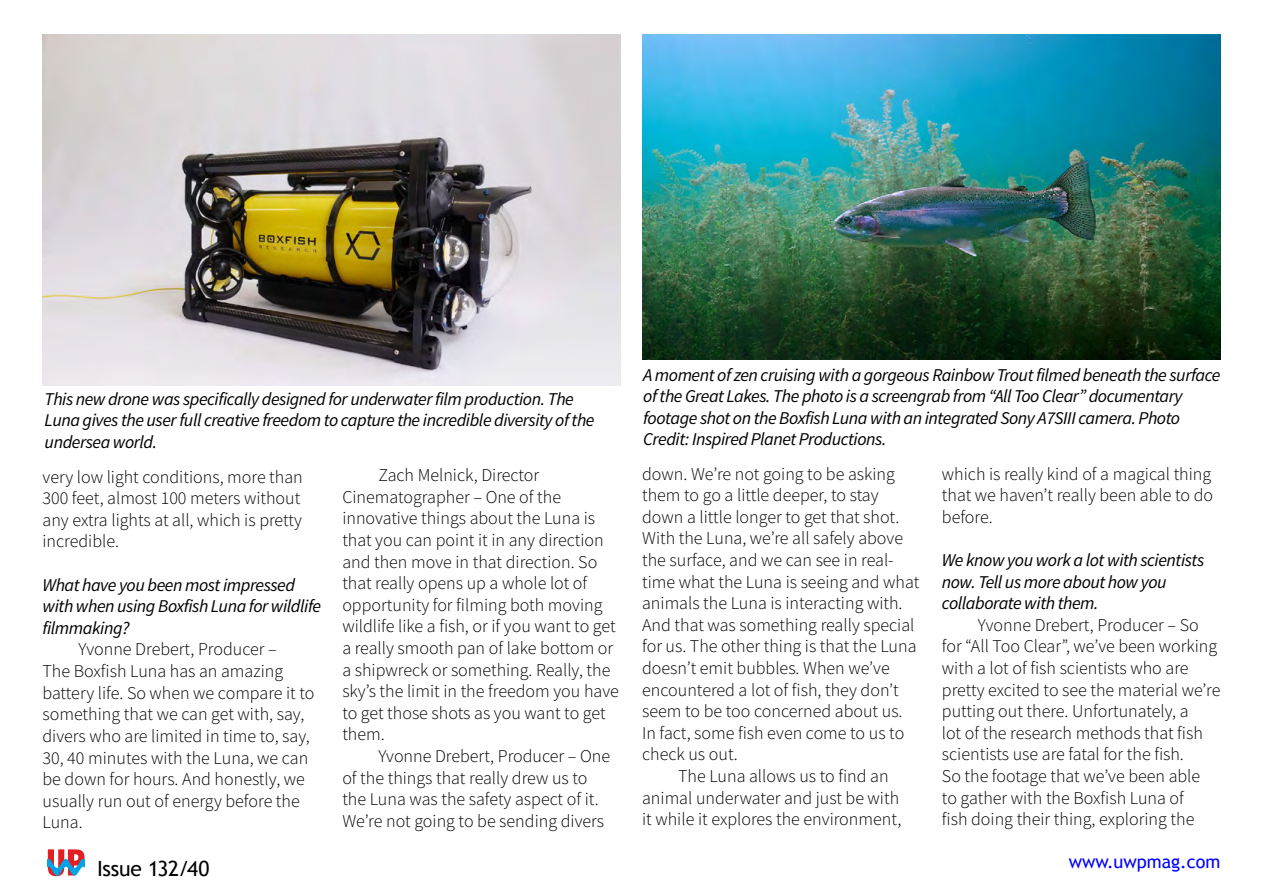
<style>
.page{position:relative;width:1263px;height:893px;background:#fff}
.page>*{position:absolute;margin:0;border:0;box-sizing:border-box;transform-origin:0 0}
.t1{font:21px "Trebuchet MS";letter-spacing:-.015em;color:#000}
.t2{font:300 18px/21.6px "Source Sans Pro";color:#000}
.t3{font:italic 18px/21.6px "Source Sans Pro";letter-spacing:-.025em;color:#000}
.t4{font:18px "Trebuchet MS";color:#00f}
</style>
<div class="page">
<svg style="left:47px;top:849px;width:37px;height:27px"></svg>
<img style="left:642px;top:34px;width:578px;height:325px">
<img style="left:43px;top:34px;width:577px;height:351px">
<p class="t3" style="left:45px;top:388px;width:551px">This new drone was specifically designed for underwater film production. The<br>Luna gives the user full creative freedom to capture the incredible diversity of the undersea world.</p>
<p class="t2" style="left:43px;top:466px;width:262px">very low light conditions, more than<br>300 feet, almost 100 meters without any extra lights at all, which is pretty incredible.</p>
<p class="t3" style="left:43px;top:574px;width:280px">What have you been most impressed with when using Boxfish Luna for wildlife filmmaking?</p>
<p class="t2" style="left:43px;top:639px;width:273px;text-indent:36px">Yvonne Drebert, Producer –<br>The Boxfish Luna has an amazing battery life. So when we compare it to something that we can get with, say, divers who are limited in time to, say,<br>30, 40 minutes with the Luna, we can be down for hours. And honestly, we usually run out of energy before the<br>Luna.</p>
<p class="t2" style="left:342px;top:464px;width:278px;text-indent:36px">Zach Melnick, Director<br>Cinematographer – One of the innovative things about the Luna is that you can point it in any direction and then move in that direction. So that really opens up a whole lot of opportunity for filming both moving wildlife like a fish, or if you want to get a really smooth pan of lake bottom or a shipwreck or something. Really, the sky’s the limit in the freedom you have to get those shots as you want to get them.</p>
<p class="t2" style="left:342px;top:745px;width:269px;text-indent:36px">Yvonne Drebert, Producer – One of the things that really drew us to the Luna was the safety aspect of it.<br>We’re not going to be sending divers</p>
<p class="t3" style="left:643px;top:364px;width:579px">A moment of zen cruising with a gorgeous Rainbow Trout filmed beneath the surface of the Great Lakes. The photo is a screengrab from “All Too Clear” documentary footage shot on the Boxfish Luna with an integrated Sony A7SIII camera. Photo Credit: Inspired Planet Productions.</p>
<p class="t2" style="left:642px;top:463px;width:254px">down. We’re not going to be asking</p>
<p class="t2" style="left:642px;top:484px;width:238px">them to go a little deeper, to stay</p>
<p class="t2" style="left:642px;top:506px;width:259px">down a little longer to get that shot.</p>
<p class="t2" style="left:642px;top:528px;width:262px">With the Luna, we’re all safely above</p>
<p class="t2" style="left:642px;top:549px;width:253px">the surface, and we can see in real-</p>
<p class="t2" style="left:642px;top:571px;width:279px">time what the Luna is seeing and what</p>
<p class="t2" style="left:642px;top:592px;width:262px">animals the Luna is interacting with.</p>
<p class="t2" style="left:642px;top:614px;width:274px">And that was something really special</p>
<p class="t2" style="left:642px;top:636px;width:276px">for us. The other thing is that the Luna</p>
<p class="t2" style="left:642px;top:657px;width:249px">doesn’t emit bubbles. When we’ve</p>
<p class="t2" style="left:642px;top:679px;width:258px">encountered a lot of fish, they don’t</p>
<p class="t2" style="left:642px;top:700px;width:262px">seem to be too concerned about us.</p>
<p class="t2" style="left:642px;top:722px;width:264px">In fact, some fish even come to us to</p>
<p class="t2" style="left:642px;top:744px;width:97px">check us out.</p>
<p class="t2" style="left:678px;top:765px;width:212px">The Luna allows us to find an</p>
<p class="t2" style="left:642px;top:787px;width:259px">animal underwater and just be with</p>
<p class="t2" style="left:642px;top:808px;width:261px">it while it explores the environment,</p>
<p class="t2" style="left:942px;top:463px;width:273px;text-align:justify">which is really kind of a magical thing that we haven’t really been able to do before.</p>
<p class="t3" style="left:942px;top:549px;width:264px">We know you work a lot with scientists now. Tell us more about how you collaborate with them.</p>
<p class="t2" style="left:942px;top:614px;width:280px;text-indent:36px">Yvonne Drebert, Producer – So for “All Too Clear”, we’ve been working with a lot of fish scientists who are pretty excited to see the material we’re putting out there. Unfortunately, a<br>lot of the research methods that fish scientists use are fatal for the fish.<br>So the footage that we’ve been able<br>to gather with the Boxfish Luna of<br>fish doing their thing, exploring the</p>
<p class="t1" style="left:97px;top:856px;width:114px">Issue 132/40</p>
<p class="t4" style="left:1069px;top:851px;width:153px">www.uwpmag.com</p>
</div>
